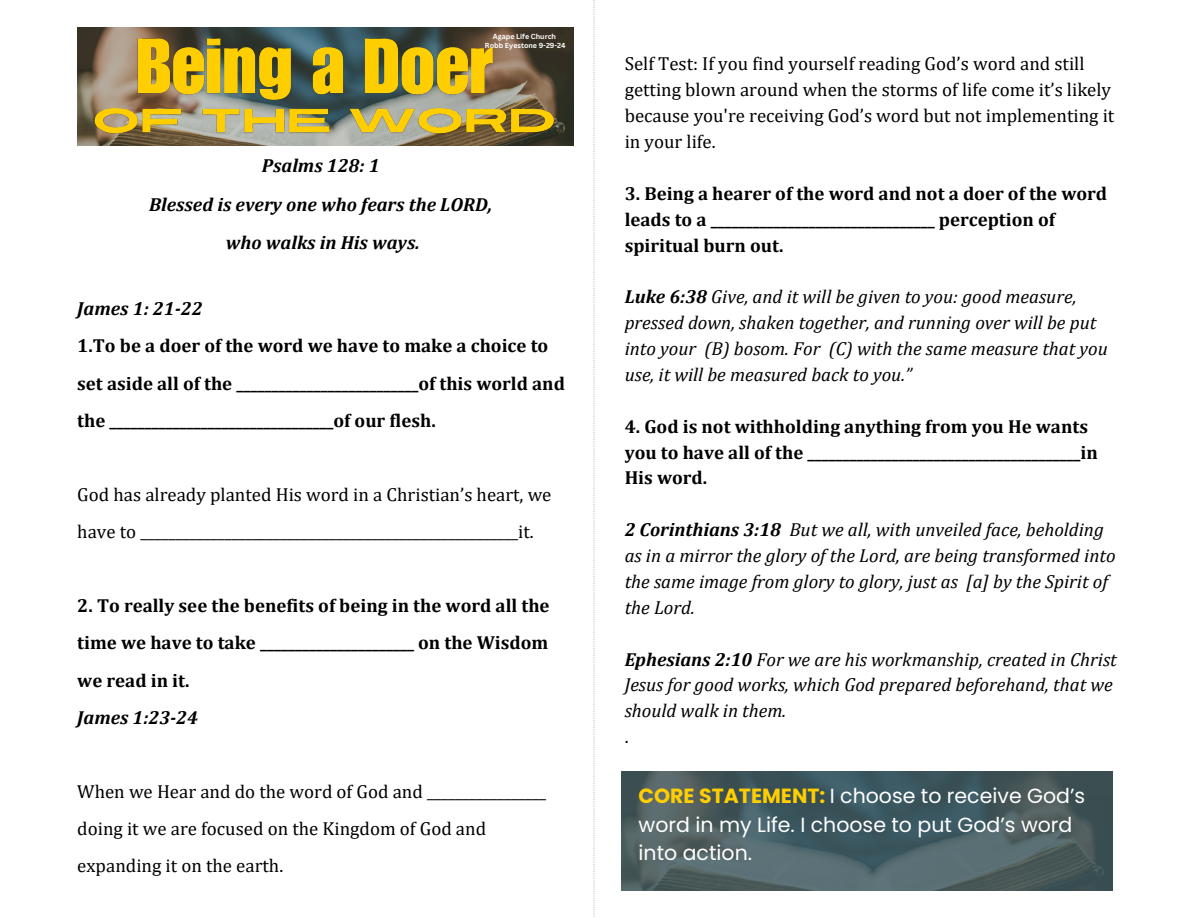
<style>
.page{position:relative;width:1188px;height:918px;background:#fff}
.page>*{position:absolute;margin:0;border:0;box-sizing:border-box;transform-origin:0 0}
.t1{font:20.55px/28.2px "Poppins";color:#fff}
.t2{font:700 18.9px/37.2px "Cambria";color:#000}
.t3{font:italic 18.9px/25.8px "Cambria";color:#000}
.t4{font:18.9px/25.8px "Cambria";color:#000}
.t5{font:italic 700 18.9px/38.2px "Cambria";color:#000;text-align:center}
.t6{font:700 7.05px "Canva Sans";color:#fff}
.s1{font-style:italic}
.s2{font-weight:700}
.s3{font-style:normal}
.s4{font-weight:700;color:#ffce00}
</style>
<div class="page">
<svg style="left:593px;top:0;width:2px;height:917px"></svg>
<svg style="left:622px;top:772px;width:491px;height:119px;background:#485d61"></svg>
<img style="left:77px;top:28px;width:496px;height:118px">
<img style="left:129px;top:33px;width:386px;height:62px">
<img style="left:91px;top:95px;width:467px;height:50px">
<p class="t6" style="left:493px;top:31px;width:65px">Agape Life Church</p>
<h3 class="t6" style="left:485px;top:41px;width:82px">Robb Eyestone 9-29-24</h3>
<h3 class="t5" style="left:149px;top:146px;width:344px">Psalms 128: 1<br>Blessed is every one who fears the LORD, who walks in His ways.</h3>
<h2 class="t2" style="left:77px;top:290px;width:489px"><span class="s1">James 1: 21-22<br></span>1.To be a doer of the word we have to make a choice to set aside all of the __________________________of this world and the ________________________________of our flesh.</h2>
<h3 class="t4" style="left:77px;top:476px;width:476px;line-height:37.2px">God has already planted His word in a Christian’s heart, we have to ______________________________________________________it.</h3>
<h2 class="t2" style="left:77px;top:587px;width:474px;text-align:justify">2. To really see the benefits of being in the word all the time we have to take ______________________ on the Wisdom we read in it.</h2>
<h3 class="t5" style="left:77px;top:698px;width:122px">James 1:23-24</h3>
<h3 class="t4" style="left:77px;top:773px;width:470px;line-height:37.2px">When we Hear and do the word of God and _________________ doing it we are focused on the Kingdom of God and expanding it on the earth.</h3>
<p class="t4" style="left:625px;top:51px;width:491px">Self Test: If you find yourself reading God’s word and still getting blown around when the storms of life come it’s likely because you're receiving God’s word but not implementing it in your life.</p>
<h2 class="t2" style="left:625px;top:180px;width:484px;line-height:25.8px">3. Being a hearer of the word and not a doer of the word leads to a ________________________________ perception of spiritual burn out.</h2>
<h2 class="t3" style="left:625px;top:284px;width:485px"><span class="s2">Luke 6:38</span> Give, and it will be given to you: good measure, pressed down, shaken together, and running over will be put into your (B) bosom. For (C) with the same measure that you use, it will be measured back to you.”</h2>
<h3 class="t2" style="left:625px;top:413px;width:475px;line-height:25.8px">4. God is not withholding anything from you He wants you to have all of the _______________________________________in<br>His word.</h3>
<p class="t3" style="left:625px;top:516px;width:492px"><span class="s2">2 Corinthians 3:18</span> But we all, with unveiled face, beholding as in a mirror the glory of the Lord, are being transformed into the same image from glory to glory, just as [a] by the Spirit of the Lord.</p>
<h2 class="t3" style="left:625px;top:646px;width:494px"><span class="s2">Ephesians 2:10</span> For we are his workmanship, created in Christ Jesus for good works, which God prepared beforehand, that we should walk in them.<br><span class="s3">.</span></h2>
<p class="t1" style="left:639px;top:782px;width:448px"><span class="s4">CORE STATEMENT:</span> I choose to receive God’s word in my Life. I choose to put God’s word into action.</p>
</div>
